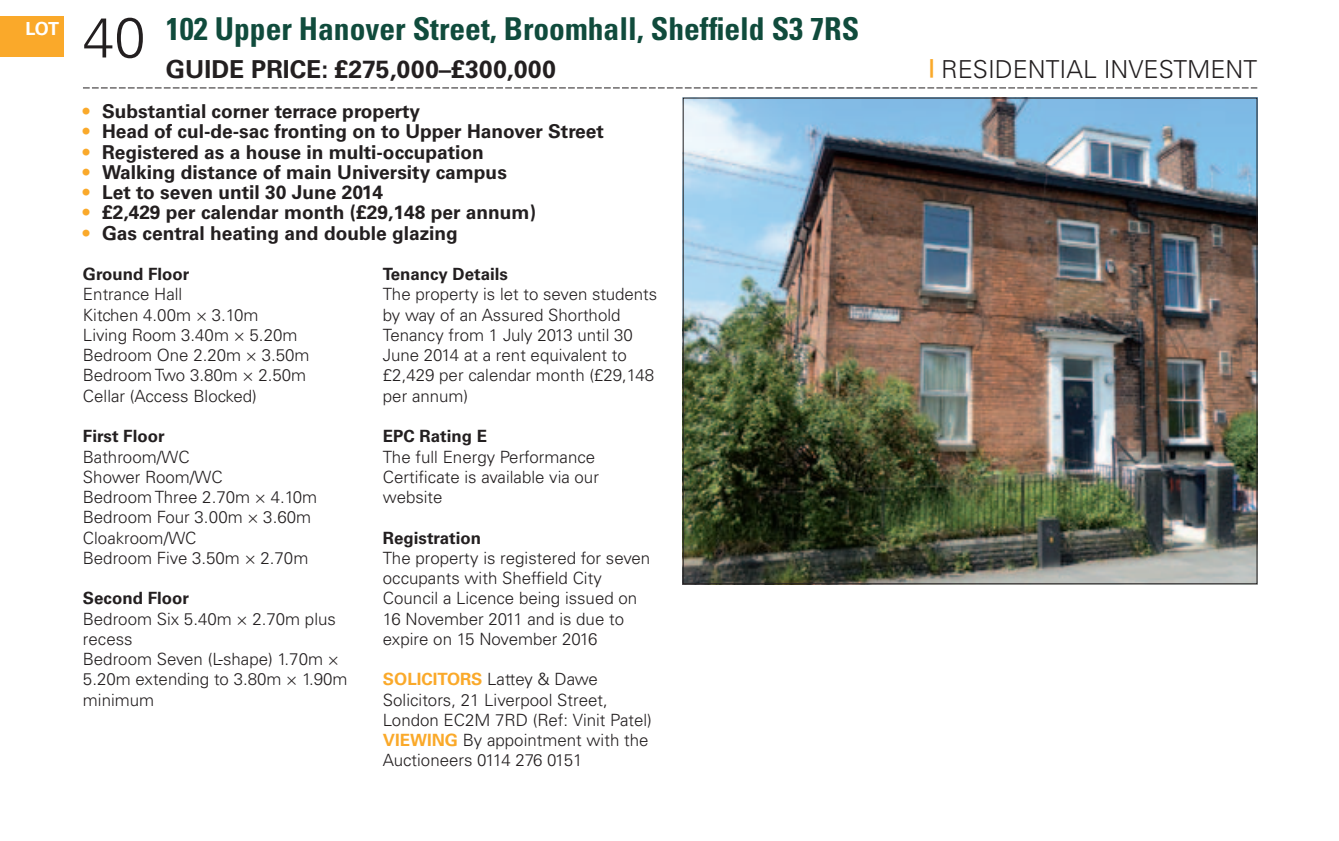
<style>
.page{position:relative;width:1339px;height:841px;background:#fff}
.page>*{position:absolute;margin:0;border:0;box-sizing:border-box;transform-origin:0 0}
.t1{font:700 condensed 31.5px "Univers LT Std";color:#104b3c}
.t2{font:700 24.75px "Univers LT Std";color:#231f20}
.t3{font:300 24.75px "Univers LT Std";color:#231f20}
.t4{font:700 19.12px "Univers LT Std";color:#231f20}
.t5{font:700 18px "Univers LT Std";color:#fff}
.t6{font:300 16.88px/20.2px "Univers LT Std";color:#231f20}
.t7{font:700 16.88px "Univers LT Std";color:#231f20}
.s1{font-weight:300;font-stretch:normal;font-size:56.25px;color:#231f20}
.s2{color:#faa92a}
.s3{font-weight:700;color:#faa92a}
</style>
<div class="page">
<svg style="left:83px;top:87px;width:1173px;height:1px"></svg>
<div style="left:0;top:17px;width:64px;height:40px;background:#faa92a"></div>
<img style="left:684px;top:100px;width:570px;height:482px">
<p class="t5" style="left:26px;top:18px;width:35px">LOT</p>
<h1 class="t1" style="left:83px;top:9px;width:777px"><span class="s1">40</span> 102 Upper Hanover Street, Broomhall, Sheffield S3 7RS</h1>
<h2 class="t2" style="left:166px;top:54px;width:391px">GUIDE PRICE: £275,000–£300,000</h2>
<h2 class="t3" style="left:929px;top:54px;width:329px"><sup>|</sup> RESIDENTIAL INVESTMENT</h2>
<p class="t4" style="left:83px;top:100px;width:338px"><span class="s2">•</span> Substantial corner terrace property</p>
<p class="t4" style="left:83px;top:120px;width:522px"><span class="s2">•</span> Head of cul-de-sac fronting on to Upper Hanover Street</p>
<p class="t4" style="left:83px;top:141px;width:402px"><span class="s2">•</span> Registered as a house in multi-occupation</p>
<p class="t4" style="left:83px;top:161px;width:425px"><span class="s2">•</span> Walking distance of main University campus</p>
<p class="t4" style="left:83px;top:181px;width:302px"><span class="s2">•</span> Let to seven until 30 June 2014</p>
<p class="t4" style="left:83px;top:201px;width:454px"><span class="s2">•</span> £2,429 per calendar month (£29,148 per annum)</p>
<p class="t4" style="left:83px;top:222px;width:376px"><span class="s2">•</span> Gas central heating and double glazing</p>
<p class="t7" style="left:83px;top:264px;width:108px">Ground Floor</p>
<p class="t6" style="left:83px;top:284px;width:228px">Entrance Hall<br>Kitchen 4.00m × 3.10m<br>Living Room 3.40m × 5.20m<br>Bedroom One 2.20m × 3.50m<br>Bedroom Two 3.80m × 2.50m<br>Cellar (Access Blocked)</p>
<p class="t7" style="left:83px;top:426px;width:83px">First Floor</p>
<p class="t6" style="left:83px;top:446px;width:236px">Bathroom/WC<br>Shower Room/WC<br>Bedroom Three 2.70m × 4.10m<br>Bedroom Four 3.00m × 3.60m<br>Cloakroom/WC<br>Bedroom Five 3.50m × 2.70m</p>
<p class="t7" style="left:83px;top:588px;width:107px">Second Floor</p>
<p class="t6" style="left:83px;top:608px;width:266px">Bedroom Six 5.40m × 2.70m plus recess<br>Bedroom Seven (L-shape) 1.70m ×<br>5.20m extending to 3.80m × 1.90m minimum</p>
<p class="t7" style="left:383px;top:264px;width:127px">Tenancy Details</p>
<p class="t6" style="left:383px;top:284px;width:276px">The property is let to seven students by way of an Assured Shorthold<br>Tenancy from 1 July 2013 until 30<br>June 2014 at a rent equivalent to £2,429 per calendar month (£29,148 per annum)</p>
<p class="t7" style="left:383px;top:426px;width:106px">EPC Rating E</p>
<p class="t6" style="left:383px;top:446px;width:217px">The full Energy Performance<br>Certificate is available via our website</p>
<p class="t7" style="left:383px;top:527px;width:100px">Registration</p>
<p class="t6" style="left:383px;top:547px;width:269px">The property is registered for seven occupants with Sheffield City<br>Council a Licence being issued on<br>16 November 2011 and is due to expire on 15 November 2016</p>
<p class="t6" style="left:383px;top:669px;width:270px"><span class="s3">SOLICITORS</span> Lattey &amp; Dawe<br>Solicitors, 21 Liverpool Street,<br>London EC2M 7RD (Ref: Vinit Patel)<br><span class="s3">VIEWING</span> By appointment with the<br>Auctioneers 0114 276 0151</p>
</div>
